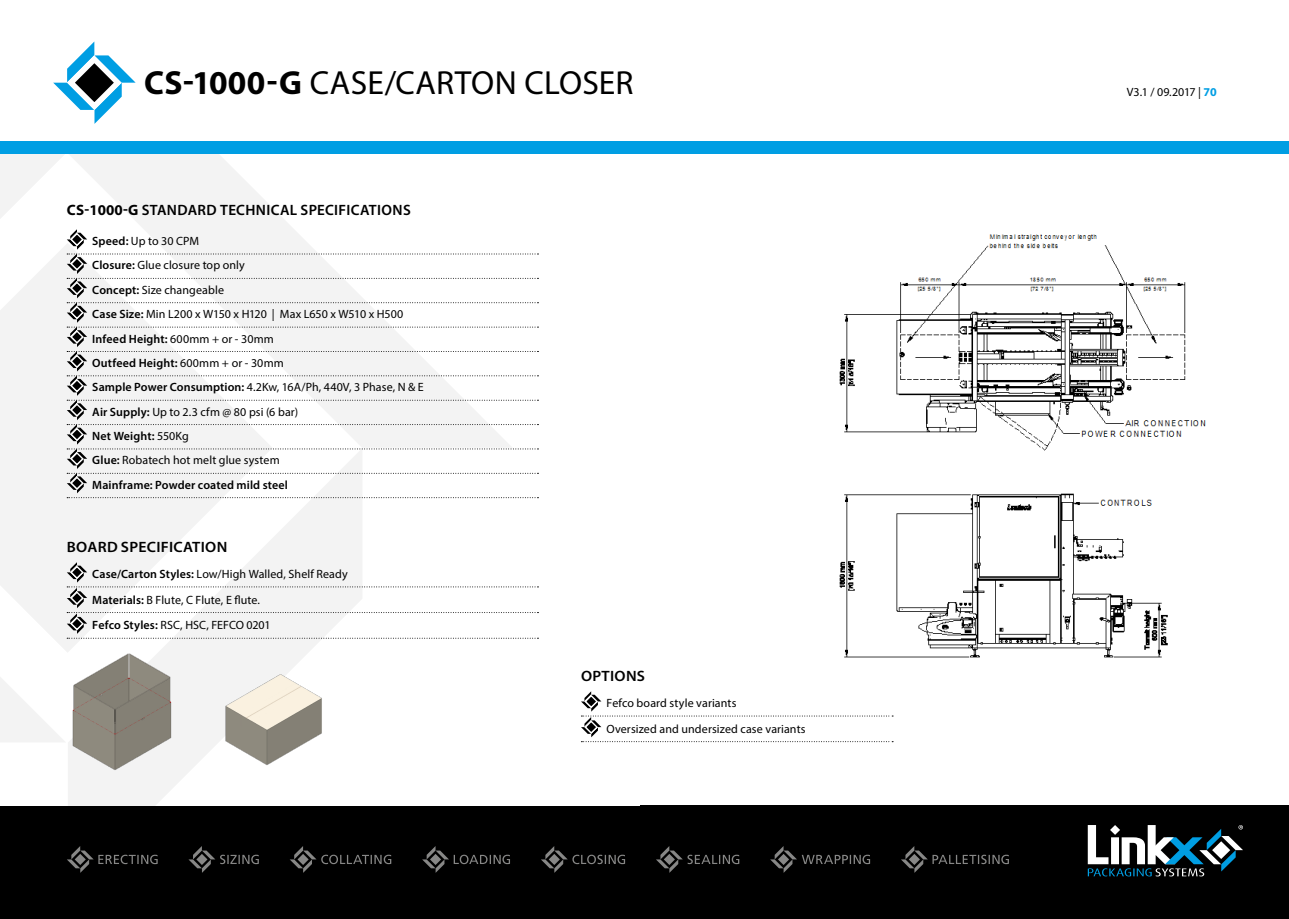
<style>
.page{position:relative;width:1289px;height:919px;background:#fff}
.page>*{position:absolute;margin:0;border:0;box-sizing:border-box;transform-origin:0 0}
.t1{font:33.45px "Myriad Pro";color:#000}
.Blue_Panel_text{font:600 15px "Myriad Pro";letter-spacing:.02em;color:#000}
.Blue_Panel_text-2{font:600 15px "Myriad Pro";letter-spacing:.02em;color:#000;scale:1.05 1}
.t2{font:12px "Myriad Pro";letter-spacing:.005em;color:#000}
.t3{font:600 12px "Myriad Pro";letter-spacing:.01em;color:#000}
.s1{font-weight:700}
.s2{font-weight:600}
.s3{font-weight:400}
.s4{font-weight:700;color:#009ee3}
</style>
<div class="page">
<div style="left:0;top:805px;width:1288px;height:113px;background:#000"></div>
<svg style="left:53px;top:41px;width:83px;height:83px"></svg>
<div style="left:0;top:141px;width:1288px;height:13px;background:#009ee3"></div>
<svg style="left:422px;top:846px;width:88px;height:26px"></svg>
<svg style="left:901px;top:846px;width:107px;height:26px"></svg>
<svg style="left:67px;top:846px;width:91px;height:26px"></svg>
<svg style="left:188px;top:846px;width:71px;height:26px"></svg>
<svg style="left:290px;top:846px;width:101px;height:26px"></svg>
<svg style="left:541px;top:846px;width:84px;height:26px"></svg>
<svg style="left:656px;top:846px;width:83px;height:26px"></svg>
<svg style="left:770px;top:846px;width:100px;height:26px"></svg>
<svg style="left:1087px;top:825px;width:155px;height:51px"></svg>
<svg style="left:0;top:154px;width:538px;height:651px"></svg>
<svg style="left:581px;top:691px;width:312px;height:51px"></svg>
<img style="left:58px;top:643px;width:140px;height:136px">
<img style="left:218px;top:667px;width:111px;height:105px">
<img style="left:839px;top:234px;width:367px;height:424px">
<p class="t1" style="left:144px;top:62px;width:491px"><span class="s1">CS-1000-G</span> CASE/CARTON CLOSER</p>
<p class="Blue_Panel_text" style="left:67px;top:201px;width:345px"><span class="s1">CS-1000-G</span> STANDARD TECHNICAL SPECIFICATIONS</p>
<p class="t2" style="left:92px;top:234px;width:108px"><span class="s2">Speed:</span> Up to 30 CPM</p>
<p class="t2" style="left:92px;top:258px;width:154px"><span class="s2">Closure:</span> Glue closure top only</p>
<p class="t2" style="left:92px;top:282px;width:133px"><span class="s2">Concept:</span> Size changeable</p>
<p class="t2" style="left:92px;top:307px;width:312px"><span class="s2">Case Size:</span> Min L200 x W150 x H120 | Max L650 x W510 x H500</p>
<p class="t3" style="left:92px;top:331px;width:183px">Infeed Height: <span class="s3">600mm + or - 30mm</span></p>
<p class="t3" style="left:92px;top:355px;width:193px">Outfeed Height: <span class="s3">600mm + or - 30mm</span></p>
<p class="t2" style="left:92px;top:380px;width:333px"><span class="s2">Sample Power Consumption:</span> 4.2Kw, 16A/Ph, 440V, 3 Phase, N &amp; E</p>
<p class="t2" style="left:92px;top:404px;width:207px"><span class="s2">Air Supply:</span> Up to 2.3 cfm @ 80 psi (6 bar)</p>
<p class="t3" style="left:92px;top:428px;width:98px">Net Weight: <span class="s3">550Kg</span></p>
<p class="t2" style="left:92px;top:453px;width:189px"><span class="s2">Glue:</span> Robatech hot melt glue system</p>
<p class="t3" style="left:92px;top:477px;width:197px">Mainframe: Powder coated mild steel</p>
<p class="Blue_Panel_text-2" style="left:67px;top:537px;width:154px">BOARD SPECIFICATION</p>
<p class="t2" style="left:92px;top:566px;width:257px"><span class="s2">Case/Carton Styles:</span> Low/High Walled, Shelf Ready</p>
<p class="t2" style="left:92px;top:592px;width:169px"><span class="s2">Materials:</span> B Flute, C Flute, E flute.</p>
<p class="t2" style="left:92px;top:618px;width:180px"><span class="s2">Fefco Styles:</span> RSC, HSC, FEFCO 0201</p>
<p class="Blue_Panel_text-2" style="left:581px;top:666px;width:62px">OPTIONS</p>
<p class="t2" style="left:606px;top:695px;width:131px">Fefco board style variants</p>
<p class="t2" style="left:606px;top:721px;width:200px">Oversized and undersized case variants</p>
<p class="t2" style="left:1126px;top:85px;width:91px">V3.1 / 09.2017 | <span class="s4">70</span></p>
</div>
